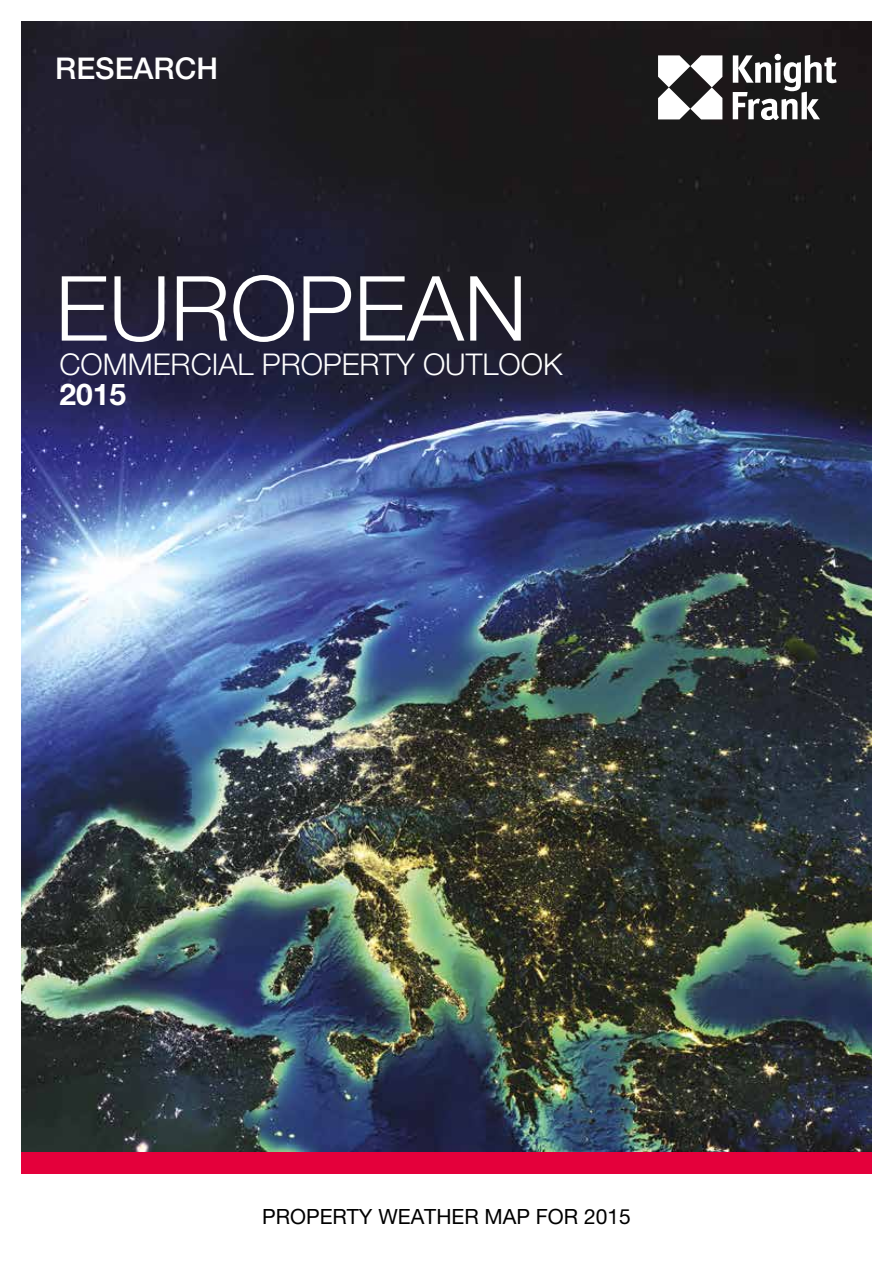
<style>
.page{position:relative;width:893px;height:1263px;background:#fff}
.page>*{position:absolute;margin:0;border:0;box-sizing:border-box;transform-origin:0 0}
.t1{font:300 90px "Helvetica Neue";color:#fff}
.t2{font:300 30px "Helvetica Neue";color:#fff}
.t3{font:500 30px "Helvetica Neue";color:#fff}
.t4{font:700 30px "Helvetica Neue";color:#fff}
.t5{font:21px "Helvetica Neue";color:#000}
</style>
<div class="page">
<img style="left:21px;top:21px;width:851px;height:1131px">
<svg style="left:658px;top:55px;width:64px;height:64px"></svg>
<svg style="left:733px;top:54px;width:104px;height:65px"></svg>
<div style="left:21px;top:1152px;width:851px;height:22px;background:#e4003b"></div>
<p class="t3" style="left:55px;top:50px;width:164px">RESEARCH</p>
<h1 class="t1" style="left:55px;top:254px;width:473px">EUROPEAN</h1>
<p class="t2" style="left:60px;top:346px;width:504px">COMMERCIAL PROPERTY OUTLOOK</p>
<p class="t4" style="left:60px;top:376px;width:68px">2015</p>
<p class="t5" style="left:262px;top:1204px;width:370px">PROPERTY WEATHER MAP FOR 2015</p>
</div>
